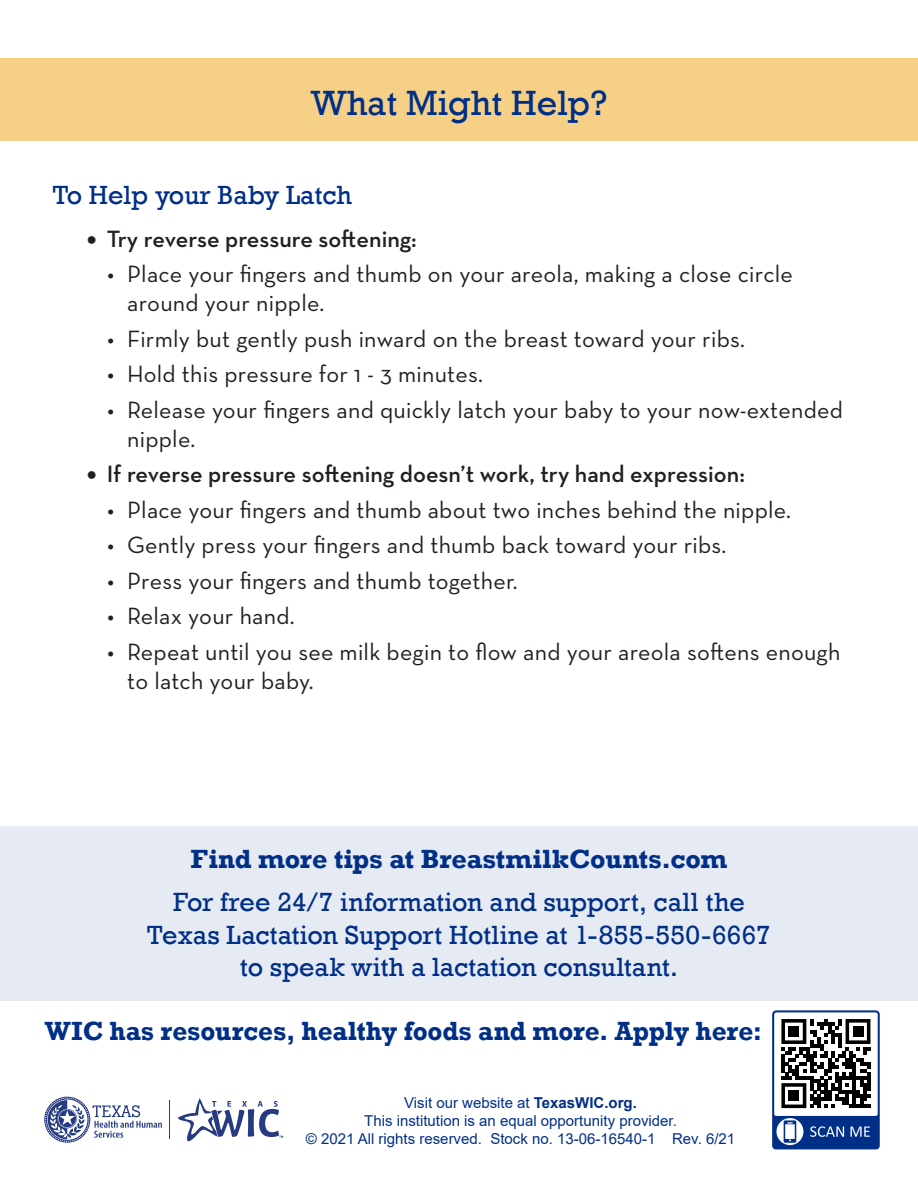
<style>
.page{position:relative;width:918px;height:1188px;background:#fff}
.page>*{position:absolute;margin:0;border:0;box-sizing:border-box;transform-origin:0 0}
.t1{font:36px "Rockwell";color:#002f87}
.Info_Header{font:27px/32.4px "Rockwell";color:#002f87;text-align:center}
.Paragraph_headers{font:700 27px "Rockwell";letter-spacing:-.005em;color:#002f87}
.Paragraph_headers-2{font:27px "Rockwell";color:#002f87}
.t2{font:24px/28.8px "Neutraface Text";letter-spacing:.01em;color:#231f20}
.t3{font:600 24px "Neutraface Text";color:#231f20}
.t4{font:15px "Arial";color:#002f87}
.s1{font-weight:700;font-size:36px}
.s2{font-weight:600;font-size:36px}
.s3{font-weight:700}
</style>
<div class="page">
<div style="left:0;top:58px;width:918px;height:83px;background:#f5d086"></div>
<div style="left:0;top:826px;width:918px;height:175px;background:#e6eaf3"></div>
<svg style="left:772px;top:1010px;width:108px;height:139px"></svg>
<svg style="left:44px;top:1097px;width:118px;height:46px"></svg>
<hr style="left:169px;top:1100px;width:1px;height:39px;background:#253a80">
<svg style="left:178px;top:1098px;width:105px;height:43px"></svg>
<p class="t1" style="left:311px;top:82px;width:298px">What Might Help?</p>
<p class="Paragraph_headers-2" style="left:53px;top:180px;width:301px">To Help your Baby Latch</p>
<p class="t3" style="left:87px;top:224px;width:332px"><span class="s1">•</span> Try reverse pressure softening:</p>
<p class="t2" style="left:127px;top:259px;width:667px;text-indent:-20px"><span class="s2">¬</span> Place your fingers and thumb on your areola, making a close circle around your nipple.</p>
<p class="t2" style="left:107px;top:324px;width:640px"><span class="s2">¬</span> Firmly but gently push inward on the breast toward your ribs.</p>
<p class="t2" style="left:107px;top:359px;width:378px"><span class="s2">¬</span> Hold this pressure for 1 - 3 minutes.</p>
<p class="t2" style="left:127px;top:395px;width:717px;text-indent:-20px"><span class="s2">¬</span> Release your fingers and quickly latch your baby to your now-extended nipple.</p>
<p class="t3" style="left:87px;top:459px;width:660px"><span class="s1">•</span> If reverse pressure softening doesn’t work, try hand expression:</p>
<p class="t2" style="left:107px;top:495px;width:686px"><span class="s2">¬</span> Place your fingers and thumb about two inches behind the nipple.</p>
<p class="t2" style="left:107px;top:530px;width:621px"><span class="s2">¬</span> Gently press your fingers and thumb back toward your ribs.</p>
<p class="t2" style="left:107px;top:566px;width:412px"><span class="s2">¬</span> Press your fingers and thumb together.</p>
<p class="t2" style="left:107px;top:601px;width:189px"><span class="s2">¬</span> Relax your hand.</p>
<p class="t2" style="left:127px;top:637px;width:715px;text-indent:-20px"><span class="s2">¬</span> Repeat until you see milk begin to flow and your areola softens enough to latch your baby.</p>
<p class="Paragraph_headers" style="left:191px;top:843px;width:538px">Find more tips at BreastmilkCounts.com</p>
<p class="Info_Header" style="left:147px;top:886px;width:625px">For free 24/7 information and support, call the<br>Texas Lactation Support Hotline at 1-855-550-6667 to speak with a lactation consultant.</p>
<p class="Paragraph_headers" style="left:45px;top:1014px;width:719px">WIC has resources, healthy foods and more. Apply here:</p>
<p class="t4" style="left:404px;top:1092px;width:234px">Visit our website at <span class="s3">TexasWIC.org.</span></p>
<p class="t4" style="left:364px;top:1110px;width:314px">This institution is an equal opportunity provider.</p>
<p class="t4" style="left:306px;top:1128px;width:431px">© 2021 All rights reserved. Stock no. 13-06-16540-1 Rev. 6/21</p>
</div>
